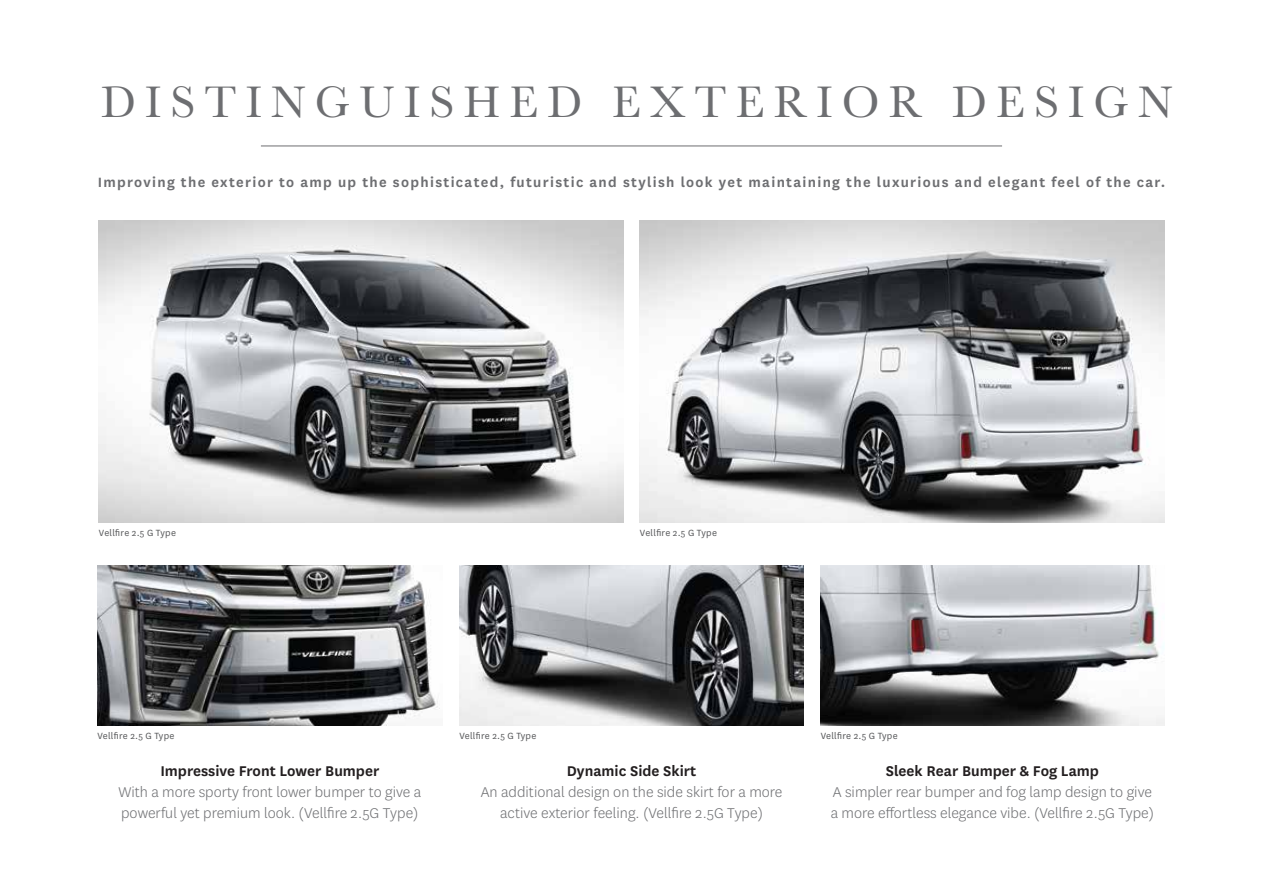
<style>
.page{position:relative;width:1263px;height:893px;background:#fff}
.page>*{position:absolute;margin:0;border:0;box-sizing:border-box;transform-origin:0 0}
.t1{font:45.9px "Baskerville";letter-spacing:.2em;color:#6d6e71}
.t2{font:300 16.5px/21px "National";color:#6d6e71}
.t3{font:600 16.5px "National";color:#231f20}
.t4{font:600 15.75px "National";letter-spacing:.085em;color:#6d6e71}
.t5{font:10.5px "National";letter-spacing:.025em;color:#58595b}
</style>
<div class="page">
<hr style="left:261px;top:146px;width:741px;height:1px;background:#6d6e71">
<img style="left:97px;top:565px;width:343px;height:161px">
<img style="left:459px;top:565px;width:345px;height:161px">
<img style="left:821px;top:565px;width:343px;height:161px">
<img style="left:99px;top:220px;width:524px;height:303px">
<img style="left:640px;top:220px;width:524px;height:303px">
<h1 class="t1" style="left:101px;top:73px;width:1073px">DISTINGUISHED EXTERIOR DESIGN</h1>
<p class="t4" style="left:98px;top:171px;width:1069px">Improving the exterior to amp up the sophisticated, futuristic and stylish look yet maintaining the luxurious and elegant feel of the car.</p>
<p class="t5" style="left:99px;top:526px;width:79px">Vellfire 2.5 G Type</p>
<p class="t5" style="left:640px;top:526px;width:79px">Vellfire 2.5 G Type</p>
<p class="t5" style="left:97px;top:728px;width:79px">Vellfire 2.5 G Type</p>
<p class="t5" style="left:459px;top:728px;width:79px">Vellfire 2.5 G Type</p>
<p class="t5" style="left:821px;top:728px;width:79px">Vellfire 2.5 G Type</p>
<p class="t3" style="left:160px;top:759px;width:220px">Impressive Front Lower Bumper</p>
<p class="t2" style="left:118px;top:781px;width:304px">With a more sporty front lower bumper to give a powerful yet premium look. (Vellfire 2.5G Type)</p>
<p class="t3" style="left:567px;top:759px;width:131px">Dynamic Side Skirt</p>
<p class="t2" style="left:481px;top:781px;width:303px;text-align:center">An additional design on the side skirt for a more active exterior feeling. (Vellfire 2.5G Type)</p>
<p class="t3" style="left:886px;top:759px;width:214px">Sleek Rear Bumper &amp; Fog Lamp</p>
<p class="t2" style="left:831px;top:781px;width:325px">A simpler rear bumper and fog lamp design to give a more effortless elegance vibe. (Vellfire 2.5G Type)</p>
</div>
